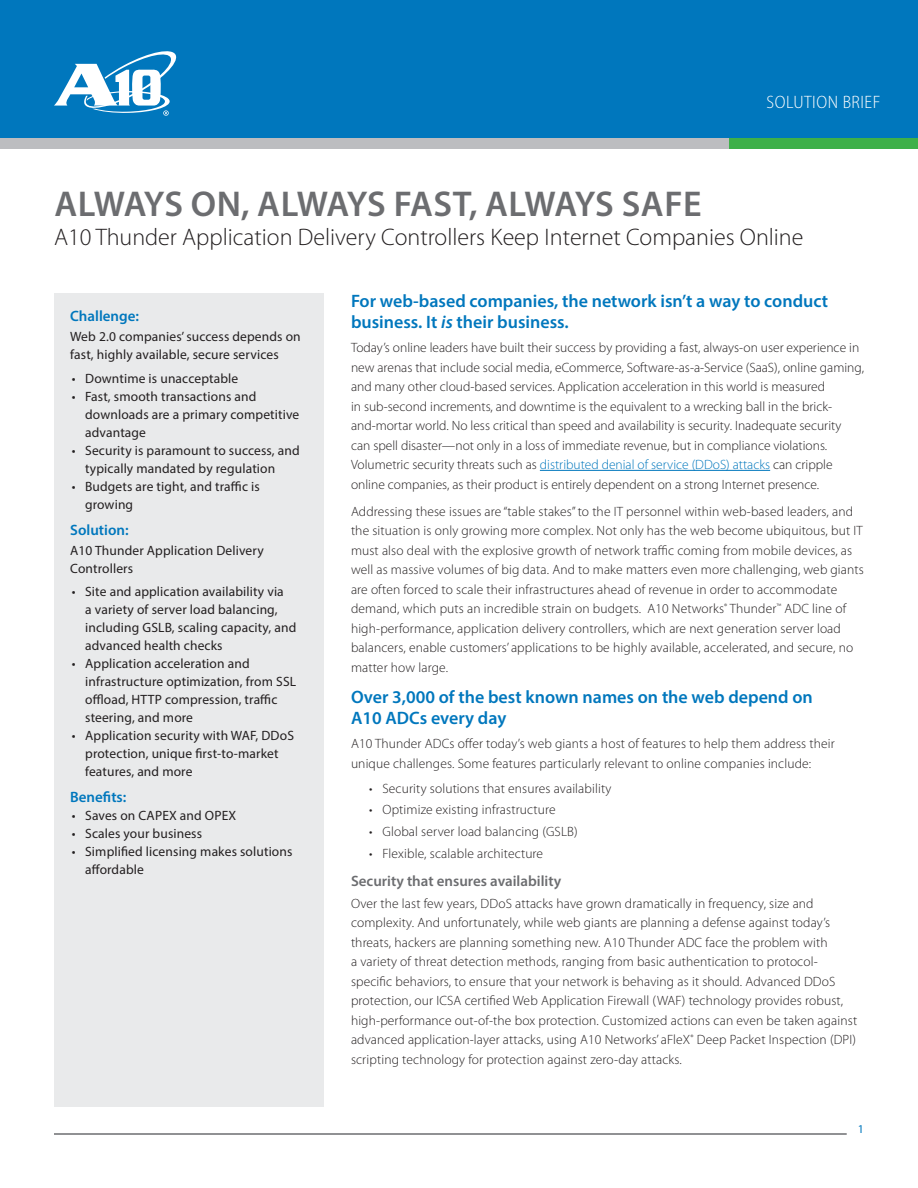
<style>
.page{position:relative;width:918px;height:1188px;background:#fff}
.page>*{position:absolute;margin:0;border:0;box-sizing:border-box;transform-origin:0 0}
.t1{font:600 36px "Myriad Pro";letter-spacing:-.005em;color:#6c6d70}
.Subtitle{font:300 24px "Myriad Pro";color:#231f20}
.L1_Head{font:600 18px/21px "Myriad Pro";color:#0077bd}
.t2{font:300 semi-condensed 18px "Myriad Pro";letter-spacing:.03em;color:#fff}
.L2_Head{font:600 15px "Myriad Pro";color:#6c6d70}
.Sidebar_heads{font:600 15px "Myriad Pro";color:#0077bd}
.body_text{font:300 13.5px/19.5px "Myriad Pro";letter-spacing:.01em;color:#231f20}
.Sidebar_text{font:13.5px/18px "Myriad Pro";letter-spacing:.01em;color:#231f20}
.t3{font:12px "Myriad Pro";color:#0077bd}
.s1{font-style:italic}
.s2{color:#0077bd}
</style>
<div class="page">
<div style="left:0;top:0;width:918px;height:148px;background:#0077bd"></div>
<svg style="left:54px;top:51px;width:123px;height:65px"></svg>
<hr style="left:54px;top:1133px;width:793px;height:2px;background:#6c6d70">
<div style="left:0;top:138px;width:918px;height:10px;background:#bcbdc0"></div>
<div style="left:729px;top:138px;width:189px;height:10px;background:#3eb049"></div>
<hr style="left:540px;top:470px;width:230px;height:1px;background:#0077bd">
<div style="left:54px;top:294px;width:270px;height:813px;background:#e9eaeb"></div>
<h3 class="t2" style="left:767px;top:92px;width:115px">SOLUTION BRIEF</h3>
<p class="t1" style="left:54px;top:181px;width:649px">ALWAYS ON, ALWAYS FAST, ALWAYS SAFE</p>
<p class="Subtitle" style="left:54px;top:224px;width:751px">A10 Thunder Application Delivery Controllers Keep Internet Companies Online</p>
<p class="Sidebar_heads" style="left:70px;top:307px;width:70px">Challenge:</p>
<p class="Sidebar_text" style="left:70px;top:328px;width:232px">Web 2.0 companies’ success depends on fast, highly available, secure services</p>
<p class="Sidebar_text" style="left:72px;top:369px;width:168px">• Downtime is unacceptable</p>
<p class="Sidebar_text" style="left:85px;top:387px;width:216px;text-indent:-14px">• Fast, smooth transactions and downloads are a primary competitive advantage</p>
<p class="Sidebar_text" style="left:85px;top:441px;width:216px;text-indent:-14px">• Security is paramount to success, and typically mandated by regulation</p>
<p class="Sidebar_text" style="left:85px;top:477px;width:176px;text-indent:-14px">• Budgets are tight, and traffic is growing</p>
<p class="Sidebar_heads" style="left:70px;top:520px;width:60px">Solution:</p>
<p class="Sidebar_text" style="left:70px;top:541px;width:195px">A10 Thunder Application Delivery<br>Controllers</p>
<p class="Sidebar_text" style="left:85px;top:583px;width:213px;text-indent:-14px">• Site and application availability via<br>a variety of server load balancing, including GSLB, scaling capacity, and advanced health checks</p>
<p class="Sidebar_text" style="left:85px;top:655px;width:213px;text-indent:-14px">• Application acceleration and infrastructure optimization, from SSL offload, HTTP compression, traffic steering, and more</p>
<p class="Sidebar_text" style="left:85px;top:727px;width:210px;text-indent:-14px">• Application security with WAF, DDoS protection, unique first-to-market features, and more</p>
<p class="Sidebar_heads" style="left:70px;top:788px;width:58px">Benefits:</p>
<p class="Sidebar_text" style="left:72px;top:807px;width:166px">• Saves on CAPEX and OPEX</p>
<p class="Sidebar_text" style="left:72px;top:825px;width:132px">• Scales your business</p>
<p class="Sidebar_text" style="left:85px;top:843px;width:209px;text-indent:-14px">• Simplified licensing makes solutions affordable</p>
<p class="L1_Head" style="left:351px;top:290px;width:479px">For web-based companies, the network isn’t a way to conduct business. It <span class="s1">is</span> their business.</p>
<p class="body_text" style="left:351px;top:338px;width:515px">Today’s online leaders have built their success by providing a fast, always-on user experience in new arenas that include social media, eCommerce, Software-as-a-Service (SaaS), online gaming, and many other cloud-based services. Application acceleration in this world is measured<br>in sub-second increments, and downtime is the equivalent to a wrecking ball in the brick&shy;and-mortar world. No less critical than speed and availability is security. Inadequate security can spell disaster—not only in a loss of immediate revenue, but in compliance violations.<br>Volumetric security threats such as <span class="s2">distributed denial of service (DDoS) attacks</span> can cripple online companies, as their product is entirely dependent on a strong Internet presence.</p>
<p class="body_text" style="left:351px;top:502px;width:514px">Addressing these issues are “table stakes” to the IT personnel within web-based leaders, and the situation is only growing more complex. Not only has the web become ubiquitous, but IT must also deal with the explosive growth of network traffic coming from mobile devices, as well as massive volumes of big data. And to make matters even more challenging, web giants are often forced to scale their infrastructures ahead of revenue in order to accommodate demand, which puts an incredible strain on budgets. A10 Networks<sup>®</sup> Thunder<sup>™</sup> ADC line of high-performance, application delivery controllers, which are next generation server load balancers, enable customers’ applications to be highly available, accelerated, and secure, no matter how large.</p>
<p class="L1_Head" style="left:351px;top:686px;width:463px">Over 3,000 of the best known names on the web depend on<br>A10 ADCs every day</p>
<p class="body_text" style="left:351px;top:734px;width:485px">A10 Thunder ADCs offer today’s web giants a host of features to help them address their unique challenges. Some features particularly relevant to online companies include:</p>
<p class="body_text" style="left:369px;top:779px;width:244px">• Security solutions that ensures availability</p>
<p class="body_text" style="left:369px;top:800px;width:188px">• Optimize existing infrastructure</p>
<p class="body_text" style="left:369px;top:822px;width:210px">• Global server load balancing (GSLB)</p>
<p class="body_text" style="left:369px;top:844px;width:176px">• Flexible, scalable architecture</p>
<p class="L2_Head" style="left:351px;top:871px;width:212px">Security that ensures availability</p>
<p class="body_text" style="left:351px;top:893px;width:508px">Over the last few years, DDoS attacks have grown dramatically in frequency, size and complexity. And unfortunately, while web giants are planning a defense against today’s threats, hackers are planning something new. A10 Thunder ADC face the problem with<br>a variety of threat detection methods, ranging from basic authentication to protocol&shy;specific behaviors, to ensure that your network is behaving as it should. Advanced DDoS protection, our ICSA certified Web Application Firewall (WAF) technology provides robust, high-performance out-of-the box protection. Customized actions can even be taken against advanced application-layer attacks, using A10 Networks’ aFleX<sup>®</sup> Deep Packet Inspection (DPI) scripting technology for protection against zero-day attacks.</p>
<p class="t3" style="left:858px;top:1122px;width:8px">1</p>
</div>
